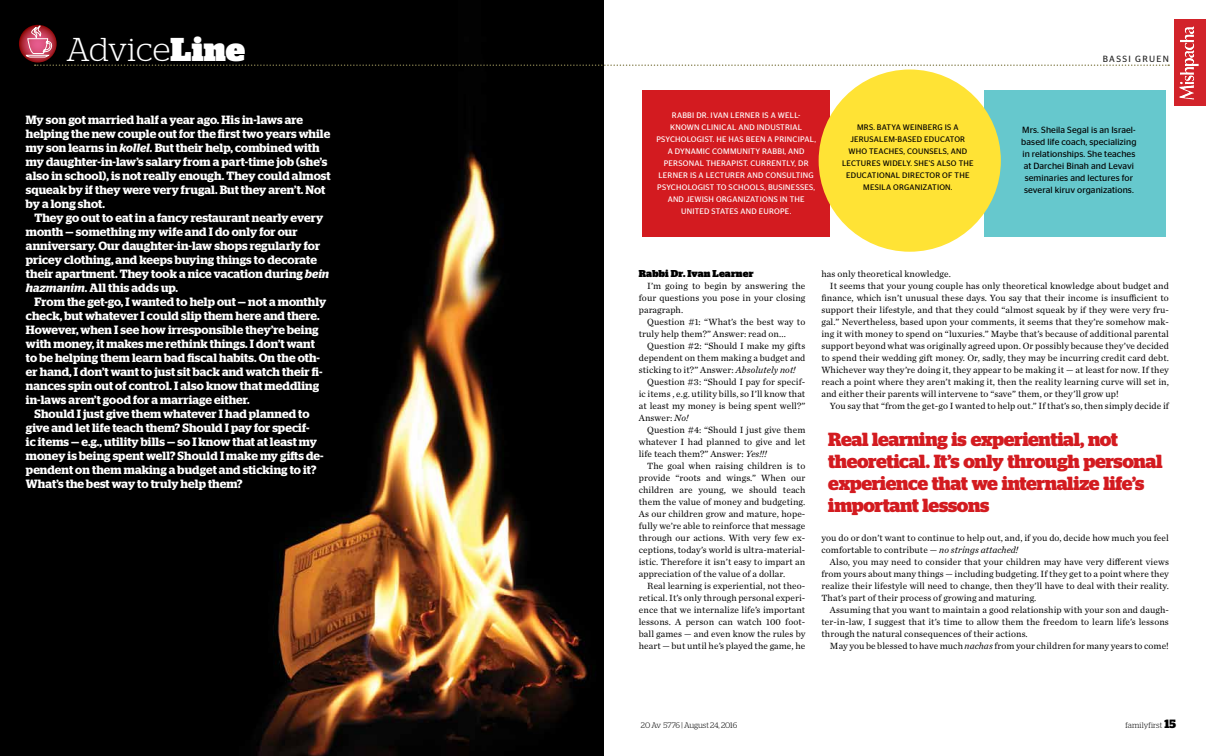
<style>
.page{position:relative;width:1206px;height:756px;background:#fff}
.page>*{position:absolute;margin:0;border:0;box-sizing:border-box;transform-origin:0 0}
.t1{font:300 33px "Stag";letter-spacing:-.01em;color:#fff}
.t2{font:700 19px/22px "Stag";letter-spacing:-.02em;color:#d31b20}
.t3{font:600 12px/14px "Stag";letter-spacing:.005em;color:#fff}
.t4{font:900 10px "Stag";letter-spacing:.015em;color:#000}
.t5{font:9.4px/12px "Chronicle Text G1";letter-spacing:.01em;color:#000;text-align:justify}
.t6{font:9px/12px "Stag Sans";letter-spacing:.01em;color:#000;text-align:center}
.t7{font:9px "Stag Sans";letter-spacing:.145em;color:#262626}
.t8{font:8px/12px "Stag Sans";letter-spacing:.03em;color:#fff;text-align:center}
.t9{font:8px/12px "Stag Sans";letter-spacing:.03em;color:#000;text-align:center}
.t10{font:300 8px "Stag";color:#000}
.t11{font:300 8px "Stag";letter-spacing:.02em;color:#000}
.s1{font-weight:900}
.s2{font-style:italic}
.s3{font-weight:700;font-size:12px}
</style>
<div class="page">
<hr style="left:603px;top:0;width:1px;height:756px;background:#000">
<div style="left:985px;top:90px;width:181px;height:147px;background:#66c8cd"></div>
<div style="left:642px;top:90px;width:188px;height:147px;background:#d31b20"></div>
<div style="left:819px;top:70px;width:182px;height:182px;background:#ffe335;border-radius:50%"></div>
<div style="left:1174px;top:20px;width:32px;height:86px;background:#d2232a"></div>
<img style="left:1180px;top:26px;width:19px;height:44px">
<img style="left:0;top:0;width:603px;height:756px">
<svg style="left:19px;top:25px;width:38px;height:38px"></svg>
<svg style="left:26px;top:25px;width:1143px;height:41px"></svg>
<h1 class="t1" style="left:67px;top:30px;width:180px">Advice<span class="s1">Line</span></h1>
<p class="t3" style="left:26px;top:113px;width:306px">My son got married half a year ago. His in-laws are helping the new couple out for the first two years while my son learns in <span class="s2">kollel.</span> But their help, combined with my daughter-in-law’s salary from a part-time job (she’s also in school), is not really enough. They could almost squeak by if they were very frugal. But they aren’t. Not by a long shot.</p>
<p class="t3" style="left:26px;top:211px;width:305px;text-indent:9px">They go out to eat in a fancy restaurant nearly every month — something my wife and I do only for our anniversary. Our daughter-in-law shops regularly for pricey clothing, and keeps buying things to decorate their apartment. They took a nice vacation during <span class="s2">bein hazmanim</span>. All this adds up.</p>
<p class="t3" style="left:26px;top:295px;width:302px;text-indent:9px">From the get-go, I wanted to help out — not a monthly check, but whatever I could slip them here and there.<br>However, when I see how irresponsible they’re being with money, it makes me rethink things. I don’t want to be helping them learn bad fiscal habits. On the oth&shy;er hand, I don’t want to just sit back and watch their fi&shy;nances spin out of control. I also know that meddling in-laws aren’t good for a marriage either.</p>
<p class="t3" style="left:26px;top:407px;width:299px;text-indent:9px">Should I just give them whatever I had planned to give and let life teach them? Should I pay for specif-<br>ic items — e.g., utility bills — so I know that at least my money is being spent well? Should I make my gifts de&shy;pendent on them making a budget and sticking to it?<br>What’s the best way to truly help them?</p>
<p class="t8" style="left:656px;top:109px;width:161px">RABBI DR. IVAN LERNER IS A WELL-KNOWN CLINICAL AND INDUSTRIAL PSYCHOLOGIST. HE HAS BEEN A PRINCIPAL, A DYNAMIC COMMUNITY RABBI, AND PERSONAL THERAPIST. CURRENTLY, DR LERNER IS A LECTURER AND CONSULTING PSYCHOLOGIST TO SCHOOLS, BUSINESSES, AND JEWISH ORGANIZATIONS IN THE UNITED STATES AND EUROPE.</p>
<p class="t9" style="left:842px;top:122px;width:133px">MRS. BATYA WEINBERG IS A<br>JERUSALEM-BASED EDUCATOR<br>WHO TEACHES, COUNSELS, AND<br>LECTURES WIDELY. SHE’S ALSO THE<br>EDUCATIONAL DIRECTOR OF THE<br>MESILA ORGANIZATION.</p>
<p class="t7" style="left:1103px;top:54px;width:68px">BASSI GRUEN</p>
<p class="t6" style="left:1021px;top:124px;width:117px">Mrs. Sheila Segal is an Israel&shy;based life coach, specializing in relationships. She teaches at Darchei Binah and Levavi seminaries and lectures for several kiruv organizations.</p>
<p class="t4" style="left:639px;top:268px;width:116px">Rabbi Dr. Ivan Learner</p>
<p class="t5" style="left:639px;top:279px;width:168px;text-indent:9px">I’m going to begin by answering the four questions you pose in your closing paragraph.</p>
<p class="t5" style="left:639px;top:315px;width:168px;text-indent:9px">Question #1: “What’s the best way to truly help them?” Answer: read on...</p>
<p class="t5" style="left:639px;top:339px;width:168px;text-indent:9px">Question #2: “Should I make my gifts dependent on them making a budget and sticking to it?” Answer: <span class="s2">Absolutely not!</span></p>
<p class="t5" style="left:639px;top:375px;width:168px;text-indent:9px">Question #3: “Should I pay for specif&shy;ic items , e.g. utility bills, so I’ll know that at least my money is being spent well?” Answer: <span class="s2">No!</span></p>
<p class="t5" style="left:639px;top:423px;width:168px;text-indent:9px">Question #4: “Should I just give them whatever I had planned to give and let life teach them?” Answer: <span class="s2">Yes!!!</span></p>
<p class="t5" style="left:639px;top:459px;width:168px;text-indent:9px">The goal when raising children is to provide “roots and wings.” When our children are young, we should teach them the value of money and budgeting.<br>As our children grow and mature, hope&shy;fully we’re able to reinforce that message through our actions. With very few ex&shy;ceptions, today’s world is ultra-material&shy;istic. Therefore it isn’t easy to impart an appreciation of the value of a dollar.</p>
<p class="t5" style="left:639px;top:579px;width:168px;text-indent:9px">Real learning is experiential, not theo&shy;retical. It’s only through personal experi&shy;ence that we internalize life’s important lessons. A person can watch 100 foot&shy;ball games — and even know the rules by heart — but until he’s played the game, he</p>
<p class="t5" style="left:821px;top:267px;width:131px">has only theoretical knowledge.</p>
<p class="t5" style="left:830px;top:279px;width:340px">It seems that your young couple has only theoretical knowledge about budget and</p>
<p class="t5" style="left:821px;top:291px;width:349px">finance, which isn’t unusual these days. You say that their income is insufficient to</p>
<p class="t5" style="left:821px;top:303px;width:349px">support their lifestyle, and that they could “almost squeak by if they were very fru-</p>
<p class="t5" style="left:821px;top:315px;width:349px">gal.” Nevertheless, based upon your comments, it seems that they’re somehow mak-</p>
<p class="t5" style="left:821px;top:327px;width:349px">ing it with money to spend on “luxuries.” Maybe that’s because of additional parental</p>
<p class="t5" style="left:821px;top:339px;width:349px">support beyond what was originally agreed upon. Or possibly because they’ve decided</p>
<p class="t5" style="left:821px;top:351px;width:349px">to spend their wedding gift money. Or, sadly, they may be incurring credit card debt.</p>
<p class="t5" style="left:821px;top:363px;width:349px">Whichever way they’re doing it, they appear to be making it — at least for now. If they</p>
<p class="t5" style="left:821px;top:375px;width:349px">reach a point where they aren’t making it, then the reality learning curve will set in,</p>
<p class="t5" style="left:821px;top:387px;width:299px">and either their parents will intervene to “save” them, or they’ll grow up!</p>
<p class="t5" style="left:830px;top:399px;width:340px">You say that “from the get-go I wanted to help out.” If that’s so, then simply decide if</p>
<h2 class="t2" style="left:828px;top:428px;width:336px">Real learning is experiential, not theoretical. It’s only through personal experience that we internalize life’s important lessons</h2>
<p class="t5" style="left:821px;top:531px;width:349px">you do or don’t want to continue to help out, and, if you do, decide how much you feel comfortable to contribute — <span class="s2">no strings attached!</span></p>
<p class="t5" style="left:821px;top:555px;width:349px;text-indent:9px">Also, you may need to consider that your children may have very different views from yours about many things — including budgeting. If they get to a point where they realize their lifestyle will need to change, then they’ll have to deal with their reality.<br>That’s part of their process of growing and maturing.</p>
<p class="t5" style="left:821px;top:603px;width:349px;text-indent:9px">Assuming that you want to maintain a good relationship with your son and daugh&shy;ter-in-law, I suggest that it’s time to allow them the freedom to learn life’s lessons through the natural consequences of their actions.</p>
<p class="t5" style="left:830px;top:639px;width:340px">May you be blessed to have much <span class="s2">nachas</span> from your children for many years to come!</p>
<p class="t10" style="left:641px;top:721px;width:98px">20 Av 5776 | August 24, 2016</p>
<p class="t11" style="left:1125px;top:721px;width:52px">familyfirst <span class="s3">15</span></p>
</div>
